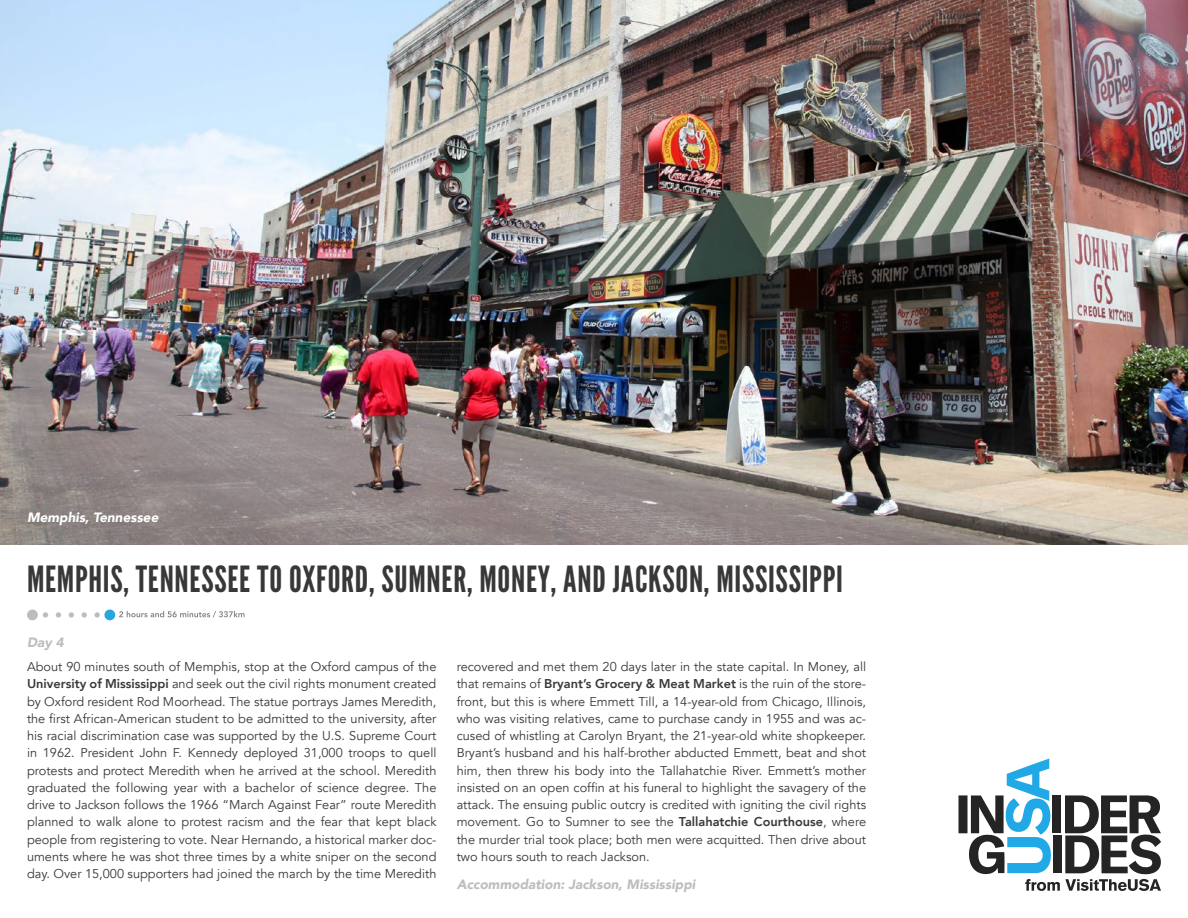
<style>
.page{position:relative;width:1188px;height:918px;background:#fff}
.page>*{position:absolute;margin:0;border:0;box-sizing:border-box;transform-origin:0 0}
.Section_Title_no_lin{font:36px "League Gothic";letter-spacing:.02em;color:#383839}
.Accommodation{font:italic 900 13.5px "Avenir";color:#bcbdc0}
.Photo_Caption{font:italic 900 13.5px "Avenir";color:#fff}
.t1{font:12.75px/17.2px "Avenir";color:#383839;text-align:justify}
.s1{font-weight:800}
</style>
<div class="page">
<img style="left:0;top:0;width:1188px;height:544px">
<svg style="left:958px;top:759px;width:203px;height:132px"></svg>
<svg style="left:43px;top:612px;width:57px;height:6px"></svg>
<div style="left:27px;top:610px;width:11px;height:10px;background:#bcbdc0;border-radius:50%"></div>
<div style="left:104px;top:610px;width:11px;height:10px;background:#28a7df;border-radius:50%"></div>
<svg style="left:119px;top:611px;width:126px;height:7px"></svg>
<p class="Photo_Caption" style="left:27px;top:506px;width:133px">Memphis, Tennessee</p>
<p class="Section_Title_no_lin" style="left:27px;top:558px;width:817px">MEMPHIS, TENNESSEE TO OXFORD, SUMNER, MONEY, AND JACKSON, MISSISSIPPI</p>
<p class="Accommodation" style="left:27px;top:631px;width:38px">Day 4</p>
<p class="t1" style="left:27px;top:658px;width:411px">About 90 minutes south of Memphis, stop at the Oxford campus of the <span class="s1">University of Mississippi</span> and seek out the civil rights monument created by Oxford resident Rod Moorhead. The statue portrays James Meredith, the first African-American student to be admitted to the university, after his racial discrimination case was supported by the U.S. Supreme Court in 1962. President John F. Kennedy deployed 31,000 troops to quell protests and protect Meredith when he arrived at the school. Meredith graduated the following year with a bachelor of science degree. The drive to Jackson follows the 1966 “March Against Fear” route Meredith planned to walk alone to protest racism and the fear that kept black people from registering to vote. Near Hernando, a historical marker doc&shy;uments where he was shot three times by a white sniper on the second day. Over 15,000 supporters had joined the march by the time Meredith</p>
<p class="t1" style="left:457px;top:658px;width:411px">recovered and met them 20 days later in the state capital. In Money, all that remains of <span class="s1">Bryant’s Grocery &amp; Meat Market</span> is the ruin of the store&shy;front, but this is where Emmett Till, a 14-year-old from Chicago, Illinois, who was visiting relatives, came to purchase candy in 1955 and was ac&shy;cused of whistling at Carolyn Bryant, the 21-year-old white shopkeeper.<br>Bryant’s husband and his half-brother abducted Emmett, beat and shot him, then threw his body into the Tallahatchie River. Emmett’s mother insisted on an open coffin at his funeral to highlight the savagery of the attack. The ensuing public outcry is credited with igniting the civil rights movement. Go to Sumner to see the <span class="s1">Tallahatchie Courthouse</span>, where the murder trial took place; both men were acquitted. Then drive about two hours south to reach Jackson.</p>
<p class="Accommodation" style="left:457px;top:873px;width:240px">Accommodation: Jackson, Mississippi</p>
</div>
